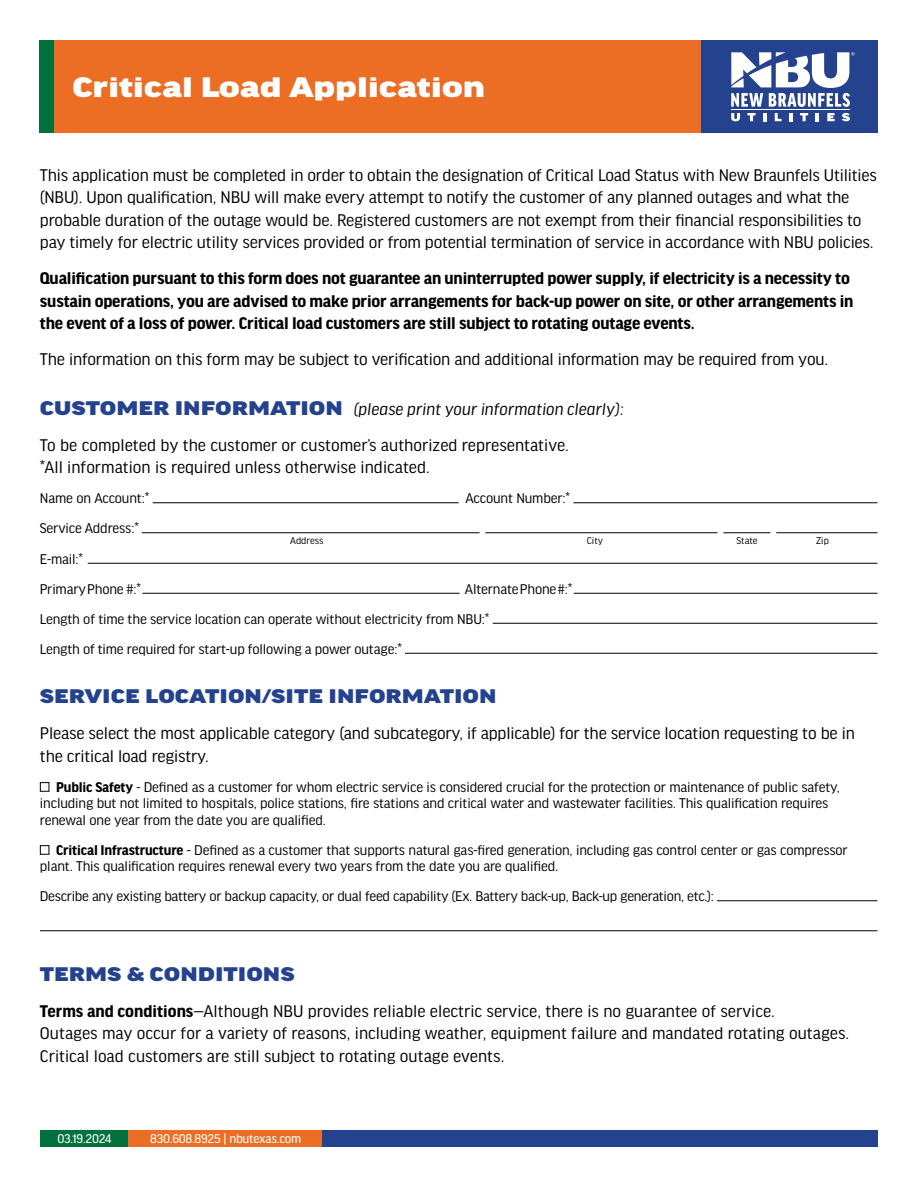
<style>
.page{position:relative;width:918px;height:1188px;background:#fff}
.page>*{position:absolute;margin:0;border:0;box-sizing:border-box;transform-origin:0 0}
.t1{font:900 30px "Good Headline Pro Extd";letter-spacing:-.01em;color:#fff}
.t2{font:900 21px "Good Headline Pro Extd";color:#24428d}
.t3{font:18px/22.5px "Good Headline Pro";letter-spacing:-.01em;color:#000}
.t4{font:700 18px/22.5px "Good Headline Pro";letter-spacing:-.01em;color:#000}
.t5{font:15px/30px "Good Headline Pro";letter-spacing:-.01em;color:#000}
.t6{font:13.5px "Good Headline Pro News";letter-spacing:-.02em;color:#fff}
.t7{font:10.5px "Good Headline Pro";color:#000}
.s1{font-family:"Good Headline Pro Extd";font-weight:900;font-size:21px;color:#24428d}
.s2{font-style:italic}
.s3{font-weight:700}
</style>
<div class="page">
<div style="left:40px;top:1131px;width:89px;height:16px;background:#00703c"></div>
<div style="left:129px;top:1131px;width:194px;height:16px;background:#eb6e24"></div>
<div style="left:323px;top:1131px;width:555px;height:16px;background:#24428d"></div>
<div style="left:701px;top:40px;width:177px;height:93px;background:#24428d"></div>
<div style="left:54px;top:40px;width:647px;height:93px;background:#eb6e24"></div>
<div style="left:40px;top:40px;width:14px;height:93px;background:#00703c"></div>
<svg style="left:731px;top:113px;width:9px;height:8px"></svg>
<svg style="left:747px;top:113px;width:9px;height:8px"></svg>
<svg style="left:763px;top:113px;width:3px;height:8px"></svg>
<svg style="left:775px;top:113px;width:6px;height:8px"></svg>
<svg style="left:789px;top:113px;width:3px;height:8px"></svg>
<svg style="left:800px;top:113px;width:8px;height:8px"></svg>
<svg style="left:816px;top:113px;width:3px;height:8px"></svg>
<svg style="left:827px;top:113px;width:8px;height:8px"></svg>
<svg style="left:842px;top:113px;width:8px;height:8px"></svg>
<hr style="left:731px;top:109px;width:119px;height:1px;background:#fff">
<svg style="left:731px;top:52px;width:124px;height:55px"></svg>
<hr style="left:153px;top:502px;width:306px;height:1px;background:#000">
<hr style="left:573px;top:502px;width:304px;height:1px;background:#000">
<hr style="left:142px;top:532px;width:338px;height:1px;background:#000">
<hr style="left:485px;top:532px;width:233px;height:1px;background:#000">
<hr style="left:723px;top:532px;width:47px;height:1px;background:#000">
<hr style="left:776px;top:532px;width:102px;height:1px;background:#000">
<hr style="left:88px;top:563px;width:790px;height:1px;background:#000">
<hr style="left:142px;top:593px;width:318px;height:1px;background:#000">
<hr style="left:574px;top:593px;width:304px;height:1px;background:#000">
<hr style="left:493px;top:623px;width:385px;height:1px;background:#000">
<hr style="left:405px;top:653px;width:473px;height:1px;background:#000">
<div style="left:40px;top:782px;width:9px;height:10px;border:1px solid #000"></div>
<div style="left:40px;top:845px;width:9px;height:10px;border:1px solid #000"></div>
<hr style="left:717px;top:900px;width:160px;height:1px;background:#000">
<hr style="left:40px;top:930px;width:837px;height:1px;background:#000">
<h1 class="t1" style="left:72px;top:73px;width:414px">Critical Load Application</h1>
<p class="t3" style="left:40px;top:164px;width:839px">This application must be completed in order to obtain the designation of Critical Load Status with New Braunfels Utilities (NBU). Upon qualification, NBU will make every attempt to notify the customer of any planned outages and what the probable duration of the outage would be. Registered customers are not exempt from their financial responsibilities to pay timely for electric utility services provided or from potential termination of service in accordance with NBU policies.</p>
<p class="t4" style="left:40px;top:267px;width:815px">Qualification pursuant to this form does not guarantee an uninterrupted power supply, if electricity is a necessity to sustain operations, you are advised to make prior arrangements for back-up power on site, or other arrangements in the event of a loss of power. Critical load customers are still subject to rotating outage events.</p>
<p class="t3" style="left:40px;top:348px;width:790px">The information on this form may be subject to verification and additional information may be required from you.</p>
<p class="t3" style="left:40px;top:391px;width:586px;line-height:36px"><span class="s1">CUSTOMER INFORMATION</span> <span class="s2">(please print your information clearly):<br></span>To be completed by the customer or customer’s authorized representative.</p>
<p class="t3" style="left:40px;top:456px;width:392px">*All information is required unless otherwise indicated.</p>
<p class="t5" style="left:40px;top:483px;width:111px">Name on Account:*</p>
<p class="t5" style="left:466px;top:483px;width:106px">Account Number:*</p>
<p class="t5" style="left:40px;top:513px;width:101px">Service Address:*</p>
<p class="t7" style="left:290px;top:535px;width:35px">Address</p>
<p class="t7" style="left:587px;top:535px;width:18px">City</p>
<p class="t7" style="left:736px;top:535px;width:23px">State</p>
<p class="t7" style="left:816px;top:535px;width:14px">Zip</p>
<p class="t5" style="left:40px;top:544px;width:103px">E-mail:*<br>Primary Phone #:*</p>
<p class="t5" style="left:40px;top:574px;width:534px;text-indent:425px">Alternate Phone #:*<br>Length of time the service location can operate without electricity from NBU:*<br>Length of time required for start-up following a power outage:*</p>
<p class="t2" style="left:40px;top:686px;width:458px">SERVICE LOCATION/SITE INFORMATION</p>
<p class="t3" style="left:40px;top:722px;width:816px">Please select the most applicable category (and subcategory, if applicable) for the service location requesting to be in the critical load registry.</p>
<p class="t5" style="left:40px;top:779px;width:801px;line-height:16.5px;text-indent:16px"><span class="s3">Public Safety</span> - Defined as a customer for whom electric service is considered crucial for the protection or maintenance of public safety, including but not limited to hospitals, police stations, fire stations and critical water and wastewater facilities. This qualification requires renewal one year from the date you are qualified.</p>
<p class="t5" style="left:40px;top:842px;width:809px;line-height:16.5px;text-indent:16px"><span class="s3">Critical Infrastructure</span> - Defined as a customer that supports natural gas-fired generation, including gas control center or gas compressor plant. This qualification requires renewal every two years from the date you are qualified.</p>
<p class="t5" style="left:40px;top:881px;width:676px">Describe any existing battery or backup capacity, or dual feed capability (Ex. Battery back-up, Back-up generation, etc.):</p>
<p class="t2" style="left:40px;top:963px;width:256px">TERMS &amp; CONDITIONS</p>
<p class="t3" style="left:40px;top:1000px;width:811px"><span class="s3">Terms and conditions</span>—Although NBU provides reliable electric service, there is no guarantee of service.<br>Outages may occur for a variety of reasons, including weather, equipment failure and mandated rotating outages.<br>Critical load customers are still subject to rotating outage events.</p>
<p class="t6" style="left:57px;top:1132px;width:56px">03.19.2024</p>
<p class="t6" style="left:150px;top:1132px;width:152px">830.608.8925 | nbutexas.com</p>
</div>
